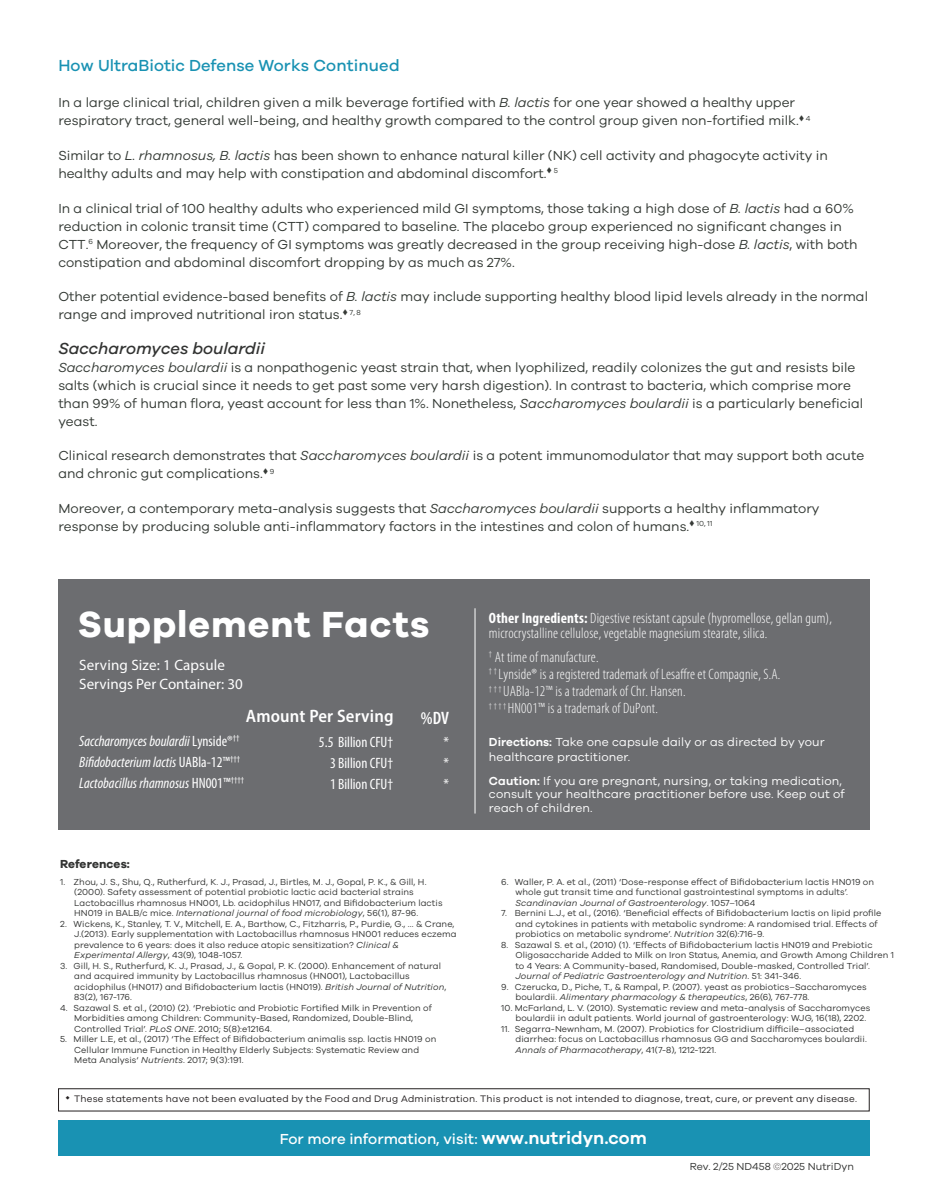
<style>
.page{position:relative;width:927px;height:1197px;background:#fff}
.page>*{position:absolute;margin:0;border:0;box-sizing:border-box;transform-origin:0 0}
.t1{font:700 37.5px "Galano Grotesque";letter-spacing:.025em;color:#fff}
.t2{font:600 semi-condensed 18px "Myriad Pro";letter-spacing:.01em;color:#fff}
.t3{font:600 condensed 18px "Myriad Pro";color:#fff}
.t4{font:500 16.5px "Galano Grotesque";color:#1992b3}
.t5{font:italic 500 16.5px "Galano Grotesque";color:#323332}
.t6{font:300 condensed 15px/15px "Myriad Pro";letter-spacing:.01em;color:#fff}
.t7{font:italic condensed 15px "Myriad Pro";color:#fff}
.t8{font:15px "Myriad Pro";letter-spacing:.005em;color:#fff}
.t9{font:500 15px "Galano Grotesque";color:#fff}
.t10{font:condensed 15px "Myriad Pro";color:#fff}
.t11{font:13.5px/18px "Galano Grotesque";color:#333934}
.t12{font:12px/13.5px "Galano Grotesque";letter-spacing:.01em;color:#fff}
.t13{font:700 12px "Galano Grotesque";letter-spacing:.01em;color:#323332}
.t14{font:10.5px "Galano Grotesque";color:#323332}
.t15{font:9.75px "Galano Grotesque";letter-spacing:.025em;color:#231f20}
.t16{font:9px/10.5px "Galano Grotesque";letter-spacing:.01em;color:#323332}
.t17{font:7.5px "Galano Grotesque";color:#363a36}
.s1{font-style:italic}
.s2{font-style:normal}
.s3{font-weight:700}
.s4{font-weight:600}
.s5{font-weight:600;font-size:18px}
.s6{color:#6f6b6b}
</style>
<div class="page">
<div style="left:58px;top:1120px;width:811px;height:36px;background:#1992b3"></div>
<div style="left:58px;top:579px;width:811px;height:251px;background:#6c6d70"></div>
<hr style="left:475px;top:608px;width:1px;height:205px;background:#fff">
<div style="left:58px;top:1088px;width:811px;height:23px;border:1px solid #231f20"></div>
<p class="t4" style="left:58px;top:56px;width:343px">How UltraBiotic Defense Works Continued</p>
<p class="t11" style="left:58px;top:93px;width:747px">In a large clinical trial, children given a milk beverage fortified with <span class="s1">B. lactis</span> for one year showed a healthy upper respiratory tract, general well-being, and healthy growth compared to the control group given non-fortified milk.<sup>▼</sup></p>
<p class="t17" style="left:806px;top:114px;width:6px">4</p>
<p class="t11" style="left:58px;top:146px;width:771px">Similar to <span class="s1">L. rhamnosus, B. lactis</span> has been shown to enhance natural killer (NK) cell activity and phagocyte activity in healthy adults and may help with constipation and abdominal discomfort.<sup>▼</sup></p>
<p class="t17" style="left:554px;top:166px;width:6px">5</p>
<p class="t11" style="left:58px;top:198px;width:801px">In a clinical trial of 100 healthy adults who experienced mild GI symptoms, those taking a high dose of <span class="s1">B. lactis</span> had a 60% reduction in colonic transit time (CTT) compared to baseline. The placebo group experienced no significant changes in CTT.<sup>6</sup> Moreover, the frequency of GI symptoms was greatly decreased in the group receiving high-dose <span class="s1">B. lactis</span>, with both constipation and abdominal discomfort dropping by as much as 27%.</p>
<p class="t11" style="left:58px;top:287px;width:811px">Other potential evidence-based benefits of <span class="s1">B. lactis</span> may include supporting healthy blood lipid levels already in the normal range and improved nutritional iron status.<sup>▼</sup></p>
<p class="t17" style="left:350px;top:307px;width:13px">7,8</p>
<p class="t5" style="left:58px;top:338px;width:208px">Saccharomyces boulardii</p>
<p class="t11" style="left:58px;top:357px;width:806px"><span class="s1">Saccharomyces boulardii</span> is a nonpathogenic yeast strain that, when lyophilized, readily colonizes the gut and resists bile salts (which is crucial since it needs to get past some very harsh digestion). In contrast to bacteria, which comprise more than 99% of human flora, yeast account for less than 1%. Nonetheless, <span class="s1">Saccharomyces boulardii</span> is a particularly beneficial yeast.</p>
<p class="t11" style="left:58px;top:446px;width:807px">Clinical research demonstrates that <span class="s1">Saccharomyces boulardii</span> is a potent immunomodulator that may support both acute and chronic gut complications.<sup>▼</sup></p>
<p class="t17" style="left:270px;top:466px;width:6px">9</p>
<p class="t11" style="left:58px;top:498px;width:762px">Moreover, a contemporary meta-analysis suggests that <span class="s1">Saccharomyces boulardii</span> supports a healthy inflammatory response by producing soluble anti-inflammatory factors in the intestines and colon of humans.<sup>▼</sup></p>
<p class="t17" style="left:696px;top:519px;width:18px">10, 11</p>
<p class="t1" style="left:78px;top:601px;width:353px">Supplement Facts</p>
<p class="t8" style="left:79px;top:655px;width:147px">Serving Size: 1 Capsule</p>
<p class="t8" style="left:79px;top:675px;width:165px">Servings Per Container: 30</p>
<p class="t2" style="left:246px;top:705px;width:149px">Amount Per Serving</p>
<p class="t7" style="left:79px;top:733px;width:162px">Saccharomyces boulardii <span class="s2">Lynside®</span><sup>††</sup></p>
<p class="t7" style="left:79px;top:754px;width:163px">Bifidobacterium lactis <span class="s2">UABla-12™</span><sup>†††</sup></p>
<p class="t7" style="left:79px;top:775px;width:167px">Lactobacillus rhamnosus <span class="s2">HN001™</span><sup>††††</sup></p>
<p class="t10" style="left:319px;top:733px;width:76px">5.5 Billion CFU†</p>
<p class="t10" style="left:330px;top:754px;width:65px">3 Billion CFU†</p>
<p class="t10" style="left:330px;top:775px;width:65px">1 Billion CFU†</p>
<p class="t3" style="left:421px;top:707px;width:30px">%DV</p>
<p class="t10" style="left:443px;top:733px;width:7px">*</p>
<p class="t10" style="left:443px;top:754px;width:7px">*</p>
<p class="t10" style="left:443px;top:775px;width:7px">*</p>
<p class="t13" style="left:60px;top:856px;width:71px">References:</p>
<p class="t16" style="left:74px;top:876px;width:370px;text-indent:-14px">1. Zhou, J. S., Shu, Q., Rutherfurd, K. J., Prasad, J., Birtles, M. J., Gopal, P. K., &amp; Gill, H. (2000). Safety assessment of potential probiotic lactic acid bacterial strains Lactobacillus rhamnosus HN001, Lb. acidophilus HN017, and Bifidobacterium lactis HN019 in BALB/c mice. <span class="s1">International journal of food microbiology</span>, 56(1), 87-96.</p>
<p class="t16" style="left:74px;top:918px;width:384px;text-indent:-14px">2. Wickens, K., Stanley, T. V., Mitchell, E. A., Barthow, C., Fitzharris, P., Purdie, G., ... &amp; Crane, J.(2013). Early supplementation with Lactobacillus rhamnosus HN001 reduces eczema prevalence to 6 years: does it also reduce atopic sensitization? <span class="s1">Clinical &amp; Experimental Allergy</span>, 43(9), 1048-1057.</p>
<p class="t16" style="left:74px;top:960px;width:373px;text-indent:-14px">3. Gill, H. S., Rutherfurd, K. J., Prasad, J., &amp; Gopal, P. K. (2000). Enhancement of natural and acquired immunity by Lactobacillus rhamnosus (HN001), Lactobacillus acidophilus (HN017) and Bifidobacterium lactis (HN019). <span class="s1">British Journal of Nutrition</span>, 83(2), 167-176.</p>
<p class="t16" style="left:74px;top:1002px;width:359px;text-indent:-14px">4. Sazawal S. et al., (2010) (2). ‘Prebiotic and Probiotic Fortified Milk in Prevention of<br>Morbidities among Children: Community-Based, Randomized, Double-Blind,<br>Controlled Trial’. <span class="s1">PLoS ONE</span>. 2010; 5(8):e12164.</p>
<p class="t16" style="left:74px;top:1034px;width:363px;text-indent:-14px">5. Miller L.E, et al., (2017) ‘The Effect of Bifidobacterium animalis ssp. lactis HN019 on<br>Cellular Immune Function in Healthy Elderly Subjects: Systematic Review and<br>Meta Analysis‘ <span class="s1">Nutrients</span>. 2017; 9(3):191.</p>
<p class="t6" style="left:489px;top:611px;width:345px"><span class="s3">Other Ingredients:</span> Digestive resistant capsule (hypromellose, gellan gum), microcrystalline cellulose, vegetable magnesium stearate, silica.</p>
<p class="t6" style="left:489px;top:649px;width:111px"><sup>†</sup> At time of manufacture.</p>
<p class="t6" style="left:489px;top:666px;width:293px"><sup>†</sup> <sup>†</sup> Lynside® is a registered trademark of Lesaffre et Compagnie, S.A.</p>
<p class="t6" style="left:489px;top:683px;width:198px"><sup>†</sup> <sup>†</sup> <sup>†</sup> UABla-12™ is a trademark of Chr. Hansen.</p>
<p class="t6" style="left:489px;top:701px;width:170px"><sup>†</sup> <sup>†</sup> <sup>†</sup> <sup>†</sup> HN001™ is a trademark of DuPont.</p>
<p class="t12" style="left:489px;top:733px;width:337px;line-height:15px"><span class="s4">Directions:</span> Take one capsule daily or as directed by your healthcare practitioner.</p>
<p class="t12" style="left:489px;top:773px;width:357px"><span class="s4">Caution:</span> If you are pregnant, nursing, or taking medication, consult your healthcare practitioner before use. Keep out of reach of children.</p>
<p class="t16" style="left:515px;top:876px;width:360px;text-indent:-14px">6. Waller, P. A. et al., (2011) ‘Dose-response effect of Bifidobacterium lactis HN019 on whole gut transit time and functional gastrointestinal symptoms in adults’.<br><span class="s1">Scandinavian Journal of Gastroenterology</span>. 1057–1064</p>
<p class="t16" style="left:515px;top:907px;width:367px;text-indent:-14px">7. Bernini L.J., et al., (2016). ‘Beneficial effects of Bifidobacterium lactis on lipid profile and cytokines in patients with metabolic syndrome: A randomised trial. Effects of probiotics on metabolic syndrome’. <span class="s1">Nutrition</span> 32(6):716-9.</p>
<p class="t16" style="left:515px;top:939px;width:380px;text-indent:-14px">8. Sazawal S. et al., (2010) (1). ‘Effects of Bifidobacterium lactis HN019 and Prebiotic Oligosaccharide Added to Milk on Iron Status, Anemia, and Growth Among Children 1 to 4 Years: A Community-based, Randomised, Double-masked, Controlled Trial’.<br><span class="s1">Journal of Pediatric Gastroenterology and Nutrition</span>. 51: 341-346.</p>
<p class="t16" style="left:515px;top:981px;width:353px;text-indent:-14px">9. Czerucka, D., Piche, T., &amp; Rampal, P. (2007). yeast as probiotics–Saccharomyces boulardii. <span class="s1">Alimentary pharmacology &amp; therapeutics</span>, 26(6), 767-778.</p>
<p class="t16" style="left:515px;top:1002px;width:356px;text-indent:-14px">10. McFarland, L. V. (2010). Systematic review and meta-analysis of Saccharomyces boulardii in adult patients. World journal of gastroenterology: WJG, 16(18), 2202.</p>
<p class="t16" style="left:515px;top:1023px;width:353px;text-indent:-14px">11. Segarra-Newnham, M. (2007). Probiotics for Clostridium difficile–associated diarrhea: focus on Lactobacillus rhamnosus GG and Saccharomyces boulardii.<br><span class="s1">Annals of Pharmacotherapy</span>, 41(7-8), 1212-1221.</p>
<p class="t15" style="left:74px;top:1093px;width:784px">These statements have not been evaluated by the Food and Drug Administration. This product is not intended to diagnose, treat, cure, or prevent any disease.</p>
<p class="t9" style="left:280px;top:1129px;width:368px">For more information, visit: <span class="s5">www.nutridyn.com</span></p>
<p class="t14" style="left:690px;top:1160px;width:165px">Rev. 2/25 ND458 <span class="s6">©</span>2025 NutriDyn</p>
</div>
